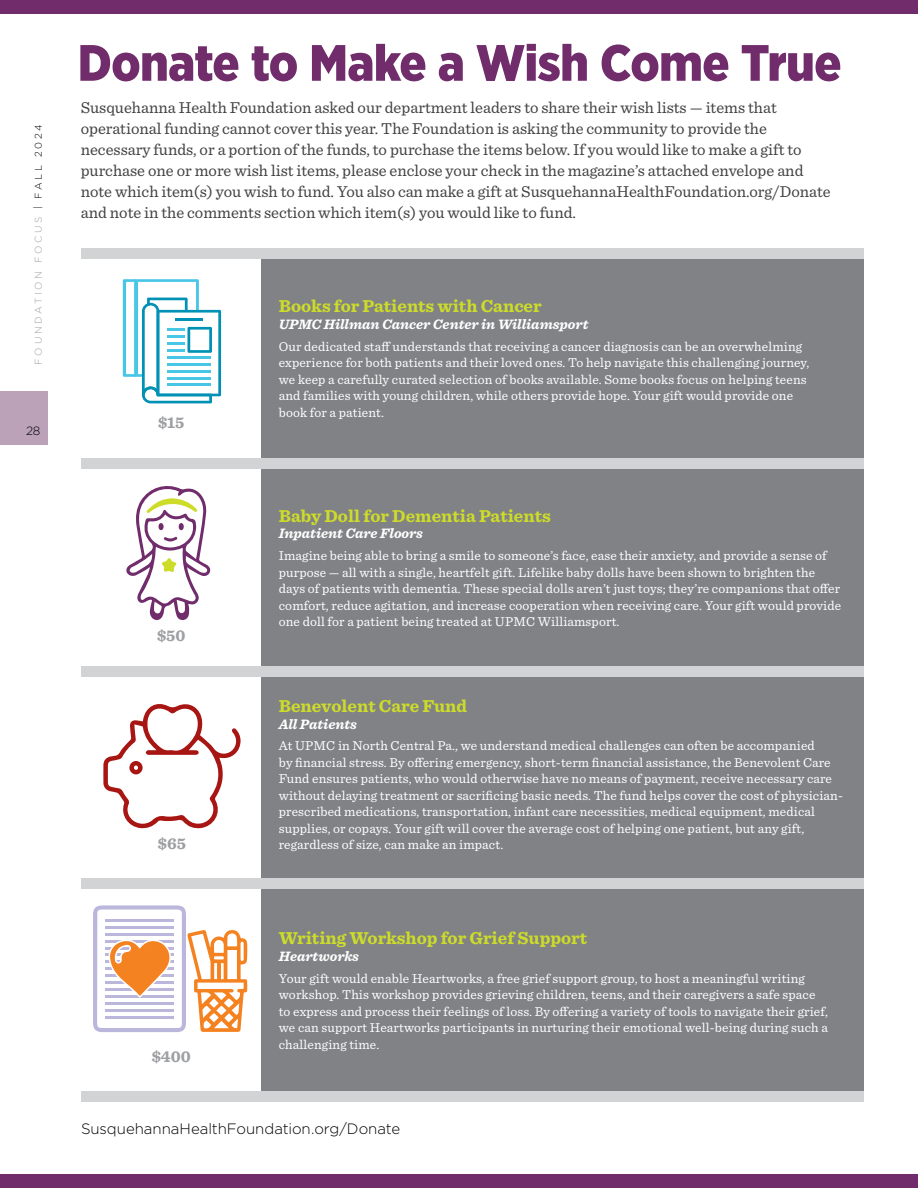
<style>
.page{position:relative;width:918px;height:1188px;background:#fff}
.page>*{position:absolute;margin:0;border:0;box-sizing:border-box;transform-origin:0 0}
.t1{font:900 51px "Gotham Narrow";letter-spacing:-.01em;color:#712c6b}
.t2{font:700 18px "Sentinel";color:#cddc29}
.t3{font:16.5px/21px "Sentinel";color:#414042}
.t4{font:700 16.5px "Sentinel";color:#9d9fa2}
.t5{font:300 15px "Gotham HTF";letter-spacing:-.005em;color:#000}
.t6{font:italic 700 14.25px "Sentinel";color:#fff}
.t7{font:13.5px/16.5px "Sentinel";letter-spacing:.01em;color:#fff}
.t8{font:300 12px "Gotham HTF";color:#000}
.t9{font:300 9.75px "Gotham HTF";letter-spacing:.275em;color:#9d9fa2}
.s1{color:#000}
</style>
<div class="page">
<div style="left:0;top:0;width:918px;height:14px;background:#712c6b"></div>
<div style="left:0;top:1174px;width:918px;height:14px;background:#712c6b"></div>
<svg style="left:126px;top:486px;width:85px;height:134px"></svg>
<div style="left:158px;top:523px;width:6px;height:7px;background:#712c6b;border-radius:50%"></div>
<div style="left:262px;top:253px;width:602px;height:841px;background:#808285"></div>
<div style="left:81px;top:248px;width:783px;height:11px;background:#d1d3d4"></div>
<div style="left:81px;top:458px;width:783px;height:10px;background:#d1d3d4"></div>
<div style="left:81px;top:666px;width:783px;height:11px;background:#d1d3d4"></div>
<div style="left:81px;top:878px;width:783px;height:11px;background:#d1d3d4"></div>
<div style="left:81px;top:1091px;width:783px;height:11px;background:#d1d3d4"></div>
<svg style="left:103px;top:704px;width:138px;height:125px"></svg>
<svg style="left:123px;top:279px;width:98px;height:124px"></svg>
<svg style="left:93px;top:905px;width:154px;height:127px"></svg>
<div style="left:0;top:392px;width:47px;height:54px;background:#bca2b9"></div>
<p class="t9" style="left:33px;top:364px;width:241px;rotate:-90deg">FOUNDATION FOCUS <span class="s1">| FALL 2024</span></p>
<p class="t8" style="left:26px;top:425px;width:16px">28</p>
<h1 class="t1" style="left:78px;top:29px;width:765px">Donate to Make a Wish Come True</h1>
<p class="t3" style="left:81px;top:96px;width:752px">Susquehanna Health Foundation asked our department leaders to share their wish lists — items that operational funding cannot cover this year. The Foundation is asking the community to provide the necessary funds, or a portion of the funds, to purchase the items below. If you would like to make a gift to purchase one or more wish list items, please enclose your check in the magazine’s attached envelope and note which item(s) you wish to fund. You also can make a gift at SusquehannaHealthFoundation.org/Donate and note in the comments section which item(s) you would like to fund.</p>
<p class="t4" style="left:158px;top:410px;width:28px">$15</p>
<p class="t4" style="left:157px;top:622px;width:30px">$50</p>
<p class="t4" style="left:158px;top:830px;width:30px">$65</p>
<p class="t4" style="left:152px;top:1044px;width:41px">$400</p>
<h2 class="t2" style="left:279px;top:292px;width:264px">Books for Patients with Cancer</h2>
<p class="t6" style="left:279px;top:313px;width:311px">UPMC Hillman Cancer Center in Williamsport</p>
<p class="t7" style="left:279px;top:337px;width:532px">Our dedicated staff understands that receiving a cancer diagnosis can be an overwhelming experience for both patients and their loved ones. To help navigate this challenging journey, we keep a carefully curated selection of books available. Some books focus on helping teens and families with young children, while others provide hope. Your gift would provide one book for a patient.</p>
<h2 class="t2" style="left:279px;top:502px;width:274px">Baby Doll for Dementia Patients</h2>
<p class="t6" style="left:279px;top:522px;width:146px">Inpatient Care Floors</p>
<p class="t7" style="left:279px;top:547px;width:564px">Imagine being able to bring a smile to someone’s face, ease their anxiety, and provide a sense of purpose — all with a single, heartfelt gift. Lifelike baby dolls have been shown to brighten the days of patients with dementia. These special dolls aren’t just toys; they’re companions that offer comfort, reduce agitation, and increase cooperation when receiving care. Your gift would provide one doll for a patient being treated at UPMC Williamsport.</p>
<h2 class="t2" style="left:279px;top:692px;width:190px">Benevolent Care Fund</h2>
<p class="t6" style="left:279px;top:713px;width:80px">All Patients</p>
<p class="t7" style="left:279px;top:737px;width:566px">At UPMC in North Central Pa., we understand medical challenges can often be accompanied<br>by financial stress. By offering emergency, short-term financial assistance, the Benevolent Care Fund ensures patients, who would otherwise have no means of payment, receive necessary care without delaying treatment or sacrificing basic needs. The fund helps cover the cost of physician&shy;prescribed medications, transportation, infant care necessities, medical equipment, medical supplies, or copays. Your gift will cover the average cost of helping one patient, but any gift, regardless of size, can make an impact.</p>
<h2 class="t2" style="left:279px;top:924px;width:310px">Writing Workshop for Grief Support</h2>
<p class="t6" style="left:279px;top:945px;width:82px">Heartworks</p>
<p class="t7" style="left:279px;top:969px;width:551px">Your gift would enable Heartworks, a free grief support group, to host a meaningful writing workshop. This workshop provides grieving children, teens, and their caregivers a safe space to express and process their feelings of loss. By offering a variety of tools to navigate their grief, we can support Heartworks participants in nurturing their emotional well-being during such a challenging time.</p>
<p class="t5" style="left:81px;top:1120px;width:321px">SusquehannaHealthFoundation.org/Donate</p>
</div>
